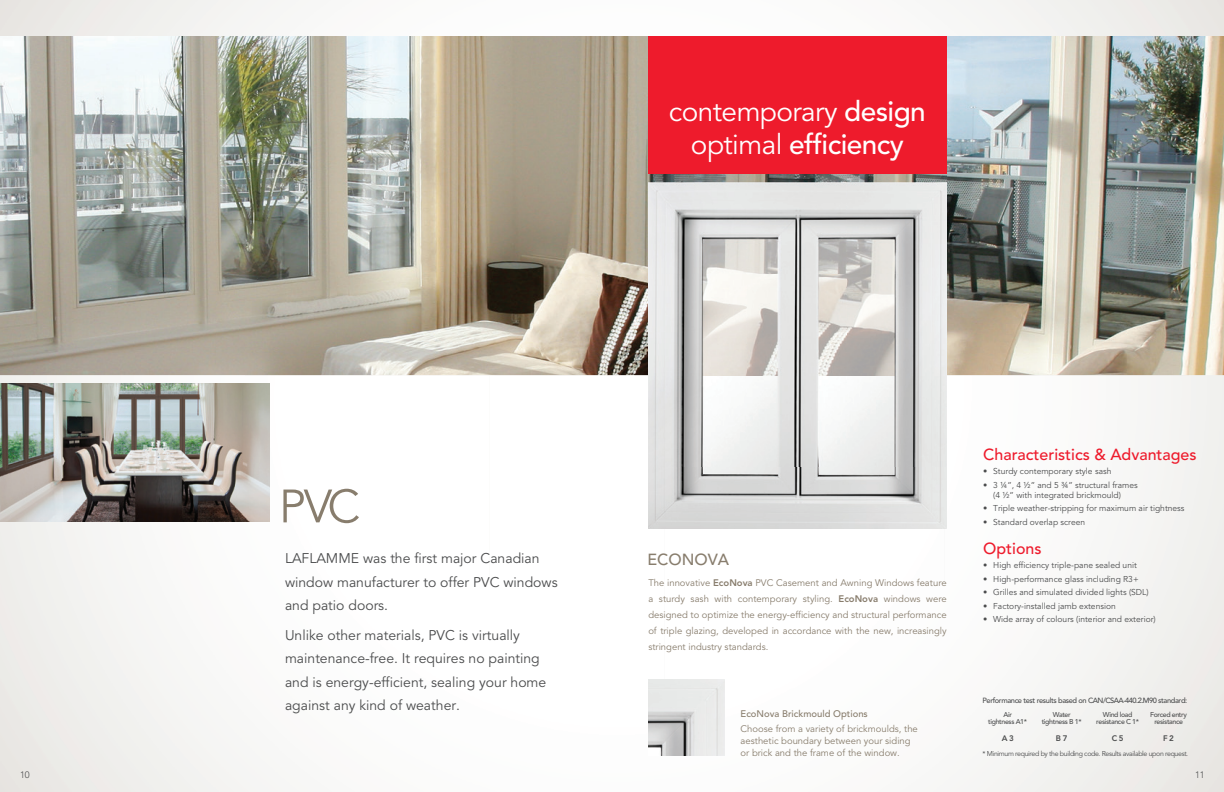
<style>
.page{position:relative;width:1224px;height:792px;background:#fff}
.page>*{position:absolute;margin:0;border:0;box-sizing:border-box;transform-origin:0 0}
.t1{font:28px/32.8px "Avenir";letter-spacing:-.02em;color:#fff;text-align:center}
.t2{font:500 16px "Avenir";color:#ee1b2c}
.t3{font:500 16px "Avenir";color:#887d6d}
.t4{font:14px/23.2px "Avenir";color:#4b4c4d}
.t5{font:9.5px/16px "Avenir";color:#887d6d;text-align:justify}
.t6{font:500 9.5px "Avenir";color:#887d6d}
.t7{font:300 9.3px "Avenir";color:#4b4c4d}
.t8{font:8.5px/10px "Avenir";color:#4b4c4d}
.t9{font:800 8px "Avenir";color:#4b4c4d}
.t10{font:500 7.5px "Avenir";letter-spacing:-.05em;color:#4b4c4d}
.t11{font:500 7px "Avenir";letter-spacing:-.05em;color:#4b4c4d}
.t12{font:7px "Avenir";letter-spacing:-.05em;color:#4b4c4d}
.s1{font-weight:500}
.s2{font-weight:800}
</style>
<div class="page">
<img style="left:0;top:0;width:1224px;height:375px">
<img style="left:0;top:383px;width:270px;height:139px">
<img style="left:648px;top:175px;width:299px;height:354px">
<div style="left:648px;top:36px;width:299px;height:138px;background:#ee1b2c"></div>
<img style="left:283px;top:489px;width:76px;height:34px">
<img style="left:648px;top:679px;width:77px;height:77px">
<h1 class="t1" style="left:669px;top:96px;width:258px">contemporary <span class="s1">design </span>optimal <span class="s1">efficiency</span></h1>
<h3 class="t4" style="left:285px;top:547px;width:274px">LAFLAMME was the first major Canadian window manufacturer to offer PVC windows and patio doors.</h3>
<h3 class="t4" style="left:285px;top:624px;width:263px">Unlike other materials, PVC is virtually maintenance-free. It requires no painting and is energy-efficient, sealing your home against any kind of weather.</h3>
<h2 class="t3" style="left:647px;top:550px;width:83px">ECONOVA</h2>
<p class="t5" style="left:648px;top:575px;width:300px">The innovative <span class="s2">EcoNova</span> PVC Casement and Awning Windows feature a sturdy sash with contemporary styling. <span class="s2">EcoNova</span> windows were designed to optimize the energy-efficiency and structural performance of triple glazing, developed in accordance with the new, increasingly stringent industry standards.</p>
<p class="t6" style="left:741px;top:708px;width:129px">EcoNova Brickmould Options</p>
<p class="t5" style="left:741px;top:723px;width:179px;line-height:12px;text-align:left">Choose from a variety of brickmoulds, the aesthetic boundary between your siding or brick and the frame of the window.</p>
<h2 class="t2" style="left:983px;top:446px;width:215px">Characteristics &amp; Advantages</h2>
<p class="t8" style="left:983px;top:466px;width:130px">• Sturdy contemporary style sash</p>
<p class="t8" style="left:993px;top:480px;width:146px;text-indent:-10px">• 3 ¼”, 4 ½” and 5 ¾” structural frames (4 ½” with integrated brickmould)</p>
<p class="t8" style="left:983px;top:503px;width:203px">• Triple weather-stripping for maximum air tightness</p>
<p class="t8" style="left:983px;top:517px;width:104px">• Standard overlap screen</p>
<h2 class="t2" style="left:983px;top:540px;width:60px">Options</h2>
<p class="t8" style="left:983px;top:560px;width:155px">• High efficiency triple-pane sealed unit</p>
<p class="t8" style="left:983px;top:574px;width:157px">• High-performance glass including R3+</p>
<p class="t8" style="left:983px;top:587px;width:167px">• Grilles and simulated divided lights (SDL)</p>
<p class="t8" style="left:983px;top:601px;width:134px">• Factory-installed jamb extension</p>
<p class="t8" style="left:983px;top:615px;width:174px">• Wide array of colours (interior and exterior)</p>
<p class="t10" style="left:983px;top:696px;width:206px">Performance test results based on CAN/CSAA-440.2.M90 standard:</p>
<p class="t11" style="left:1003px;top:710px;width:10px">Air</p>
<p class="t11" style="left:1053px;top:710px;width:20px">Water</p>
<p class="t11" style="left:1103px;top:710px;width:31px">Wind load</p>
<p class="t11" style="left:1150px;top:710px;width:38px">Forced entry</p>
<p class="t11" style="left:988px;top:717px;width:40px">tightness A1*</p>
<p class="t11" style="left:1042px;top:717px;width:41px">tightness B 1*</p>
<p class="t11" style="left:1096px;top:717px;width:44px">resistance C 1*</p>
<p class="t11" style="left:1154px;top:717px;width:30px">resistance</p>
<p class="t9" style="left:1002px;top:734px;width:14px">A 3</p>
<p class="t9" style="left:1056px;top:734px;width:13px">B 7</p>
<p class="t9" style="left:1112px;top:734px;width:13px">C 5</p>
<p class="t9" style="left:1163px;top:734px;width:12px">F 2</p>
<p class="t12" style="left:983px;top:749px;width:207px">* Minimum required by the building code. Results available upon request.</p>
<p class="t7" style="left:20px;top:769px;width:11px">10</p>
<p class="t7" style="left:1195px;top:769px;width:11px">11</p>
</div>
